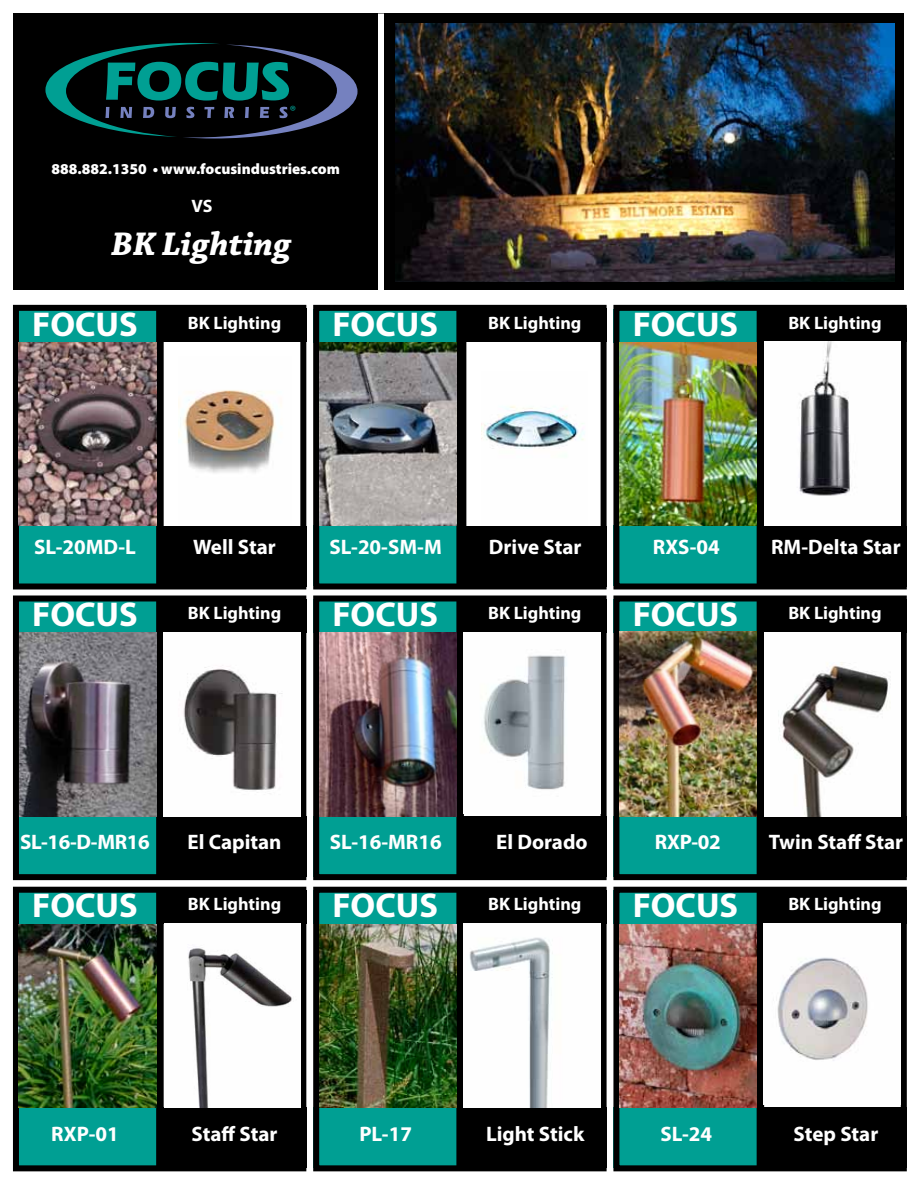
<style>
.page{position:relative;width:918px;height:1188px;background:#fff}
.page>*{position:absolute;margin:0;border:0;box-sizing:border-box;transform-origin:0 0}
.t1{font:700 34.5px "Myriad Pro";color:#fff}
.t2{font:italic 700 34.5px "Chaparral Pro";color:#fff}
.t3{font:700 21px "Myriad Pro";color:#fff}
.t4{font:700 18px "Myriad Pro";color:#fff}
.t5{font:900 15.15px "Myriad Pro";color:#fff}
.t6{font:15px "Myriad Pro";color:#009f93}
</style>
<div class="page">
<div style="left:14px;top:525px;width:143px;height:61px;background:#009f93"></div>
<div style="left:14px;top:816px;width:143px;height:61px;background:#009f93"></div>
<div style="left:14px;top:1107px;width:143px;height:61px;background:#009f93"></div>
<div style="left:314px;top:525px;width:143px;height:61px;background:#009f93"></div>
<div style="left:314px;top:816px;width:143px;height:61px;background:#009f93"></div>
<div style="left:314px;top:1107px;width:143px;height:61px;background:#009f93"></div>
<div style="left:614px;top:525px;width:143px;height:61px;background:#009f93"></div>
<div style="left:614px;top:816px;width:143px;height:61px;background:#009f93"></div>
<div style="left:614px;top:1107px;width:143px;height:61px;background:#009f93"></div>
<div style="left:163px;top:526px;width:143px;height:60px;background:#000"></div>
<div style="left:163px;top:816px;width:143px;height:61px;background:#000"></div>
<div style="left:163px;top:1108px;width:143px;height:60px;background:#000"></div>
<div style="left:463px;top:526px;width:143px;height:60px;background:#000"></div>
<div style="left:463px;top:816px;width:143px;height:61px;background:#000"></div>
<div style="left:463px;top:1108px;width:143px;height:60px;background:#000"></div>
<div style="left:764px;top:526px;width:143px;height:60px;background:#000"></div>
<div style="left:764px;top:816px;width:143px;height:61px;background:#000"></div>
<div style="left:764px;top:1108px;width:143px;height:60px;background:#000"></div>
<div style="left:14px;top:309px;width:143px;height:33px;background:#009f93"></div>
<div style="left:14px;top:599px;width:143px;height:34px;background:#009f93"></div>
<div style="left:14px;top:891px;width:143px;height:33px;background:#009f93"></div>
<div style="left:314px;top:309px;width:143px;height:33px;background:#009f93"></div>
<div style="left:314px;top:599px;width:143px;height:34px;background:#009f93"></div>
<div style="left:314px;top:891px;width:143px;height:33px;background:#009f93"></div>
<div style="left:614px;top:309px;width:143px;height:33px;background:#009f93"></div>
<div style="left:614px;top:599px;width:143px;height:34px;background:#009f93"></div>
<div style="left:614px;top:891px;width:143px;height:33px;background:#009f93"></div>
<div style="left:163px;top:308px;width:143px;height:34px;background:#000"></div>
<div style="left:163px;top:599px;width:143px;height:33px;background:#000"></div>
<div style="left:163px;top:890px;width:143px;height:34px;background:#000"></div>
<div style="left:463px;top:308px;width:143px;height:34px;background:#000"></div>
<div style="left:463px;top:599px;width:143px;height:33px;background:#000"></div>
<div style="left:463px;top:890px;width:143px;height:34px;background:#000"></div>
<div style="left:764px;top:308px;width:143px;height:34px;background:#000"></div>
<div style="left:764px;top:599px;width:143px;height:33px;background:#000"></div>
<div style="left:764px;top:890px;width:143px;height:34px;background:#000"></div>
<div style="left:13px;top:305px;width:293px;height:285px;border:6px solid #000"></div>
<div style="left:13px;top:596px;width:293px;height:284px;border:6px solid #000"></div>
<div style="left:13px;top:887px;width:293px;height:284px;border:6px solid #000"></div>
<div style="left:313px;top:305px;width:294px;height:285px;border:6px solid #000"></div>
<div style="left:313px;top:596px;width:294px;height:284px;border:6px solid #000"></div>
<div style="left:313px;top:887px;width:294px;height:284px;border:6px solid #000"></div>
<div style="left:613px;top:305px;width:294px;height:285px;border:6px solid #000"></div>
<div style="left:613px;top:596px;width:294px;height:284px;border:6px solid #000"></div>
<div style="left:613px;top:887px;width:294px;height:284px;border:6px solid #000"></div>
<div style="left:156px;top:308px;width:8px;height:281px;background:#000"></div>
<div style="left:156px;top:599px;width:8px;height:280px;background:#000"></div>
<div style="left:156px;top:890px;width:8px;height:281px;background:#000"></div>
<svg style="left:456px;top:308px;width:1px;height:281px"></svg>
<div style="left:456px;top:599px;width:8px;height:280px;background:#000"></div>
<div style="left:456px;top:890px;width:8px;height:281px;background:#000"></div>
<div style="left:757px;top:308px;width:7px;height:281px;background:#000"></div>
<div style="left:757px;top:599px;width:7px;height:280px;background:#000"></div>
<div style="left:757px;top:890px;width:7px;height:281px;background:#000"></div>
<img style="left:19px;top:342px;width:137px;height:183px">
<img style="left:799px;top:342px;width:102px;height:184px">
<img style="left:19px;top:632px;width:137px;height:184px">
<img style="left:19px;top:924px;width:137px;height:183px">
<img style="left:188px;top:924px;width:112px;height:184px">
<img style="left:464px;top:923px;width:137px;height:185px">
<img style="left:319px;top:633px;width:137px;height:183px">
<img style="left:619px;top:631px;width:138px;height:185px">
<img style="left:764px;top:632px;width:137px;height:185px">
<img style="left:483px;top:632px;width:118px;height:182px">
<img style="left:164px;top:632px;width:136px;height:185px">
<img style="left:319px;top:924px;width:137px;height:183px">
<img style="left:620px;top:924px;width:137px;height:184px">
<img style="left:764px;top:923px;width:137px;height:181px">
<div style="left:14px;top:14px;width:890px;height:276px;background:#000"></div>
<svg style="left:45px;top:43px;width:313px;height:96px"></svg>
<div style="left:457px;top:308px;width:9px;height:281px;background:#000"></div>
<div style="left:378px;top:14px;width:6px;height:278px;background:#fff"></div>
<img style="left:179px;top:390px;width:97px;height:83px">
<img style="left:319px;top:342px;width:137px;height:184px">
<img style="left:481px;top:405px;width:103px;height:44px">
<img style="left:620px;top:342px;width:137px;height:183px">
<img style="left:395px;top:23px;width:499px;height:258px">
<p class="t6" style="left:290px;top:103px;width:8px">®</p>
<p class="t5" style="left:52px;top:160px;width:290px">888.882.1350 • www.focusindustries.com</p>
<p class="t4" style="left:191px;top:194px;width:23px">VS</p>
<h1 class="t2" style="left:112px;top:224px;width:181px">BK Lighting</h1>
<h1 class="t1" style="left:32px;top:301px;width:107px">FOCUS</h1>
<p class="t4" style="left:188px;top:311px;width:95px">BK Lighting</p>
<h1 class="t1" style="left:332px;top:301px;width:107px">FOCUS</h1>
<p class="t4" style="left:488px;top:311px;width:95px">BK Lighting</p>
<h1 class="t1" style="left:633px;top:301px;width:107px">FOCUS</h1>
<p class="t4" style="left:788px;top:311px;width:95px">BK Lighting</p>
<p class="t3" style="left:34px;top:533px;width:103px">SL-20MD-L</p>
<h1 class="t1" style="left:32px;top:592px;width:107px">FOCUS</h1>
<p class="t3" style="left:193px;top:533px;width:84px">Well Star</p>
<p class="t3" style="left:330px;top:533px;width:114px">SL-20-SM-M</p>
<p class="t3" style="left:489px;top:533px;width:94px">Drive Star</p>
<p class="t3" style="left:653px;top:533px;width:69px">RXS-04</p>
<p class="t3" style="left:771px;top:533px;width:131px">RM-Delta Star</p>
<p class="t4" style="left:188px;top:601px;width:95px">BK Lighting</p>
<h1 class="t1" style="left:332px;top:592px;width:107px">FOCUS</h1>
<p class="t4" style="left:488px;top:601px;width:95px">BK Lighting</p>
<h1 class="t1" style="left:633px;top:592px;width:107px">FOCUS</h1>
<p class="t4" style="left:788px;top:601px;width:95px">BK Lighting</p>
<p class="t3" style="left:20px;top:828px;width:131px">SL-16-D-MR16</p>
<h1 class="t1" style="left:32px;top:883px;width:107px">FOCUS</h1>
<p class="t3" style="left:188px;top:828px;width:96px">El Capitan</p>
<p class="t3" style="left:330px;top:828px;width:114px">SL-16-MR16</p>
<p class="t3" style="left:496px;top:828px;width:93px">El Dorado</p>
<p class="t3" style="left:655px;top:828px;width:67px">RXP-02</p>
<p class="t3" style="left:769px;top:828px;width:136px">Twin Staff Star</p>
<p class="t4" style="left:188px;top:893px;width:95px">BK Lighting</p>
<h1 class="t1" style="left:332px;top:883px;width:107px">FOCUS</h1>
<p class="t4" style="left:488px;top:893px;width:95px">BK Lighting</p>
<h1 class="t1" style="left:633px;top:883px;width:107px">FOCUS</h1>
<p class="t4" style="left:788px;top:893px;width:95px">BK Lighting</p>
<p class="t3" style="left:192px;top:1120px;width:87px">Staff Star</p>
<p class="t3" style="left:486px;top:1120px;width:100px">Light Stick</p>
<p class="t3" style="left:51px;top:1120px;width:69px">RXP-01</p>
<p class="t3" style="left:359px;top:1120px;width:54px">PL-17</p>
<p class="t3" style="left:661px;top:1120px;width:53px">SL-24</p>
<p class="t3" style="left:794px;top:1120px;width:86px">Step Star</p>
</div>
